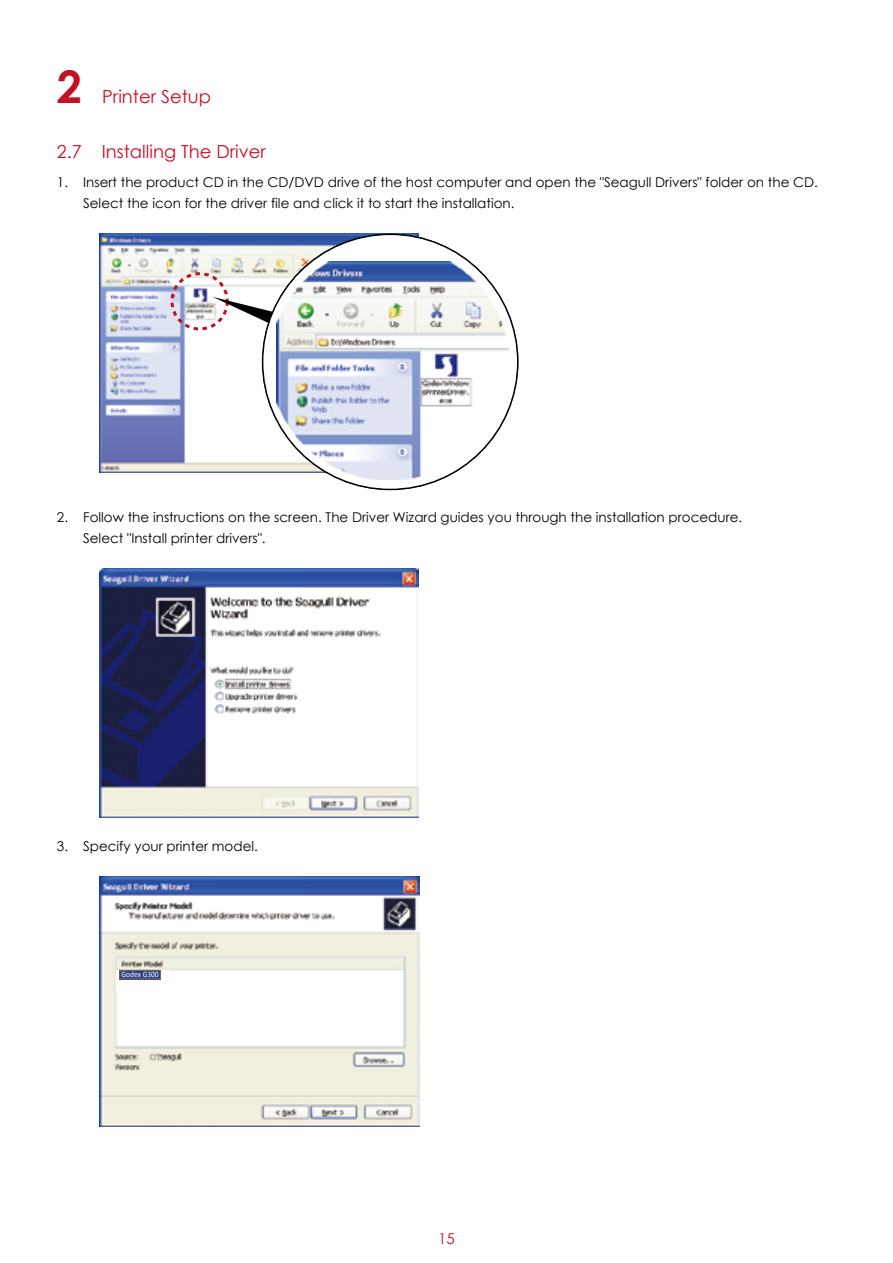
<style>
.page{position:relative;width:893px;height:1263px;background:#fff}
.page>*{position:absolute;margin:0;border:0;box-sizing:border-box;transform-origin:0 0}
.t1{font:700 45px "Century Gothic";color:#c50f24}
.t2{font:18px "Century Gothic";color:#c50f24}
.t3{font:15px "Century Gothic";color:#c50e23}
.t4{font:13.5px/21px "Century Gothic";color:#000}
.t5{font:8.25px "Calibri";color:#fff;scale:.9 1}
</style>
<div class="page">
<img style="left:99px;top:233px;width:319px;height:239px">
<div style="left:170px;top:272px;width:59px;height:58px;border:3px dashed #c30f23;border-radius:50%"></div>
<svg style="left:213px;top:297px;width:64px;height:44px"></svg>
<div style="left:263px;top:234px;width:255px;height:255px;background:#fff;border-radius:50%"></div>
<img style="left:277px;top:261px;width:232px;height:218px">
<img style="left:99px;top:569px;width:319px;height:249px">
<img style="left:99px;top:876px;width:321px;height:250px">
<div style="left:117px;top:970px;width:53px;height:19px;background:#fff"></div>
<div style="left:119px;top:970px;width:42px;height:9px;background:#274187"></div>
<h1 class="t1" style="left:57px;top:52px;width:27px">2</h1>
<h2 class="t2" style="left:102px;top:84px;width:110px">Printer Setup</h2>
<h2 class="t2" style="left:57px;top:139px;width:211px">2.7 Installing The Driver</h2>
<p class="t4" style="left:83px;top:171px;width:736px;text-indent:-26px">1. Insert the product CD in the CD/DVD drive of the host computer and open the "Seagull Drivers" folder on the CD.<br>Select the icon for the driver file and click it to start the installation.</p>
<p class="t4" style="left:83px;top:507px;width:661px;text-indent:-26px">2. Follow the instructions on the screen. The Driver Wizard guides you through the installation procedure.<br>Select "Install printer drivers".</p>
<p class="t4" style="left:57px;top:835px;width:202px">3. Specify your printer model.</p>
<p class="t5" style="left:122px;top:969px;width:43px">Godex G300</p>
<p class="t3" style="left:438px;top:1228px;width:18px">15</p>
</div>
